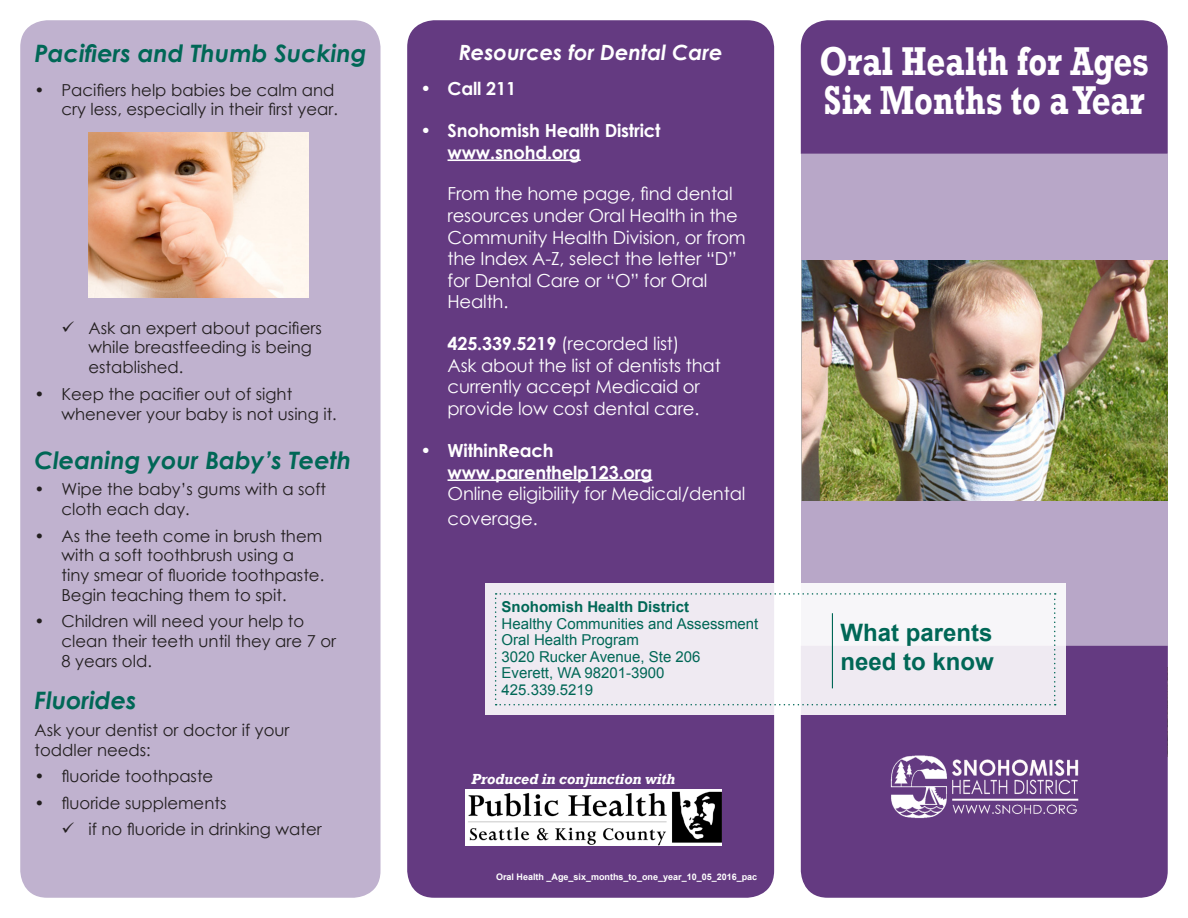
<style>
.page{position:relative;width:1188px;height:918px;background:#fff}
.page>*{position:absolute;margin:0;border:0;box-sizing:border-box;transform-origin:0 0}
.t1{font:700 41.25px/39.6px "Rockwell";color:#fff;scale:.8 1}
.t2{font:italic 700 24px "Century Gothic";color:#006756}
.t3{font:700 24px/28.8px "Arial";color:#006756}
.t4{font:italic 700 21px "Century Gothic";color:#fff}
.t5{font:18px/21.6px "Century Gothic";letter-spacing:-.01em;color:#fff}
.t6{font:700 18px/21.6px "Century Gothic";letter-spacing:-.01em;color:#fff}
.t7{font:16.5px/19.8px "Century Gothic";color:#231f20}
.t8{font:15px/16.5px "Arial";color:#006756}
.t9{font:italic 700 15px "Rockwell";letter-spacing:-.01em;color:#fff}
.t10{font:700 15px "Arial";color:#006756}
.t11{font:700 9px "Arial";color:#fff}
.s1{font-weight:700}
</style>
<div class="page">
<img style="left:802px;top:260px;width:366px;height:241px">
<div style="left:801px;top:501px;width:367px;height:165px;background:#b8a7c8"></div>
<div style="left:20px;top:20px;width:361px;height:878px;background:#c0b2cf;border-radius:27px"></div>
<div style="left:801px;top:20px;width:367px;height:134px;background:#643a81"></div>
<div style="left:407px;top:20px;width:367px;height:878px;background:#643a81;border-radius:27px"></div>
<div style="left:801px;top:646px;width:367px;height:252px;background:#643a81"></div>
<div style="left:485px;top:583px;width:581px;height:132px;background:#efeaf2"></div>
<svg style="left:495px;top:593px;width:561px;height:112px"></svg>
<img style="left:888px;top:742px;width:200px;height:82px">
<hr style="left:832px;top:613px;width:1px;height:75px;background:#006756">
<hr style="left:448px;top:159px;width:133px;height:2px;background:#fff">
<hr style="left:448px;top:479px;width:204px;height:2px;background:#fff">
<img style="left:465px;top:790px;width:256px;height:56px">
<div style="left:801px;top:154px;width:367px;height:106px;background:#b8a7c8"></div>
<img style="left:88px;top:133px;width:220px;height:164px">
<h2 class="t2" style="left:35px;top:35px;width:334px">Pacifiers and Thumb Sucking</h2>
<p class="t7" style="left:35px;top:79px;width:305px;text-align:right">• Pacifiers help babies be calm and cry less, especially in their first year.</p>
<p class="t7" style="left:89px;top:318px;width:235px">Ask an expert about pacifiers while breastfeeding is being established.</p>
<p class="t7" style="left:61px;top:384px;width:277px;text-indent:-27px">• Keep the pacifier out of sight whenever your baby is not using it.</p>
<h2 class="t2" style="left:35px;top:442px;width:318px">Cleaning your Baby’s Teeth</h2>
<p class="t7" style="left:62px;top:479px;width:266px;text-indent:-27px">• Wipe the baby’s gums with a soft cloth each day.</p>
<p class="t7" style="left:62px;top:525px;width:264px;text-indent:-27px">• As the teeth come in brush them with a soft toothbrush using a tiny smear of fluoride toothpaste.<br>Begin teaching them to spit.</p>
<p class="t7" style="left:62px;top:611px;width:276px;text-indent:-27px">• Children will need your help to clean their teeth until they are 7 or<br>8 years old.</p>
<h2 class="t2" style="left:35px;top:682px;width:104px">Fluorides</h2>
<p class="t7" style="left:35px;top:720px;width:257px">Ask your dentist or doctor if your toddler needs:</p>
<p class="t7" style="left:35px;top:766px;width:180px">• fluoride toothpaste</p>
<p class="t7" style="left:89px;top:789px;width:235px;line-height:26.5px;text-indent:-54px">• fluoride supplements<br>if no fluoride in drinking water</p>
<p class="t4" style="left:459px;top:36px;width:265px">Resources for Dental Care</p>
<p class="t6" style="left:421px;top:77px;width:97px">• Call 211</p>
<p class="t6" style="left:448px;top:119px;width:215px;text-indent:-27px">• Snohomish Health District www.snohd.org</p>
<p class="t5" style="left:448px;top:183px;width:300px">From the home page, find dental resources under Oral Health in the<br>Community Health Division, or from the Index A-Z, select the letter “D” for Dental Care or “O” for Oral<br>Health.</p>
<p class="t5" style="left:448px;top:333px;width:275px"><span class="s1">425.339.5219</span> (recorded list)<br>Ask about the list of dentists that currently accept Medicaid or provide low cost dental care.</p>
<p class="t6" style="left:448px;top:439px;width:206px;text-indent:-27px">• WithinReach www.parenthelp123.org</p>
<p class="t5" style="left:448px;top:481px;width:299px;line-height:25.2px">Online eligibility for Medical/dental coverage.</p>
<p class="t11" style="left:557px;top:56px;width:138px;rotate:-180deg">SIPP_Brochure01_06_2013_pac</p>
<p class="t10" style="left:502px;top:597px;width:189px">Snohomish Health District</p>
<p class="t8" style="left:502px;top:616px;width:258px">Healthy Communities and Assessment<br>Oral Health Program<br>3020 Rucker Avenue, Ste 206<br>Everett, WA 98201-3900<br>425.339.5219</p>
<p class="t9" style="left:471px;top:770px;width:205px">Produced in conjunction with</p>
<p class="t11" style="left:496px;top:871px;width:263px">Oral Health _Age_six_months_to_one_year_10_05_2016_pac</p>
<h1 class="t1" style="left:819px;top:41px;width:414px">Oral Health for Ages<br>Six Months to a Year</h1>
<h2 class="t3" style="left:841px;top:619px;width:155px">What parents need to know</h2>
</div>
